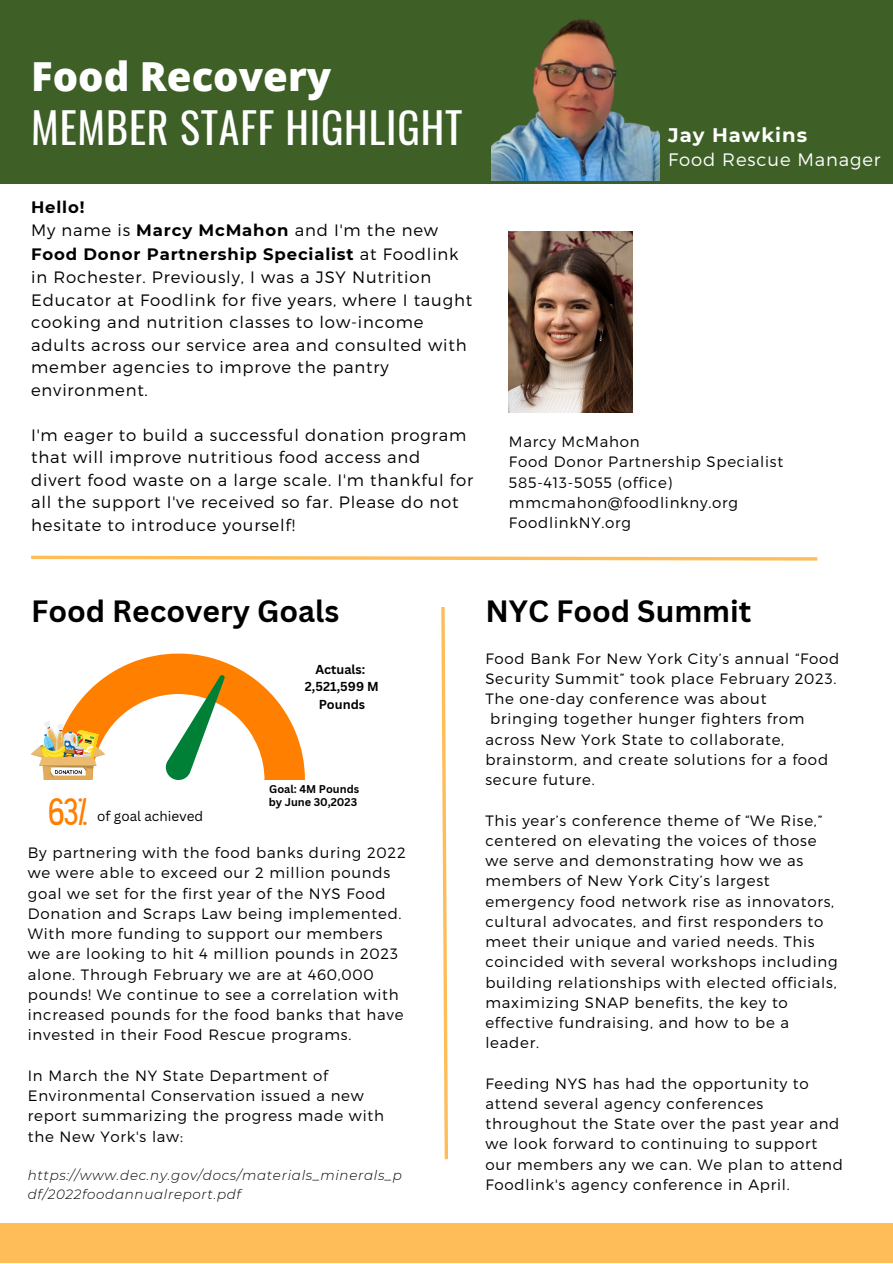
<style>
.page{position:relative;width:893px;height:1264px;background:#fff}
.page>*{position:absolute;margin:0;border:0;box-sizing:border-box;transform-origin:0 0}
.t1{font:42px "Oswald";letter-spacing:.02em;color:#fff}
.t2{font:800 40.05px "Open Sans";color:#fff}
.t3{font:33.45px "Hey Gotcha";color:#ff7f00}
.t4{font:700 30px "Canva Sans";color:#000}
.t5{font:700 19.65px "Montserrat";letter-spacing:.05em;color:#fffefe}
.t6{font:300 18px "Montserrat";letter-spacing:.05em;color:#fffefe}
.t7{font:300 16.5px/23px "Montserrat";letter-spacing:.05em;color:#000}
.t8{font:300 15px/20.2px "Montserrat";letter-spacing:.05em;color:#000}
.t9{font:italic 300 13.5px/19px "Montserrat";letter-spacing:.05em;color:#000}
.t10{font:13.5px "Canva Sans";color:#000}
.t11{font:700 12.6px/17.7px "Canva Sans";color:#000;text-align:center}
.t12{font:700 10.95px/12.8px "Canva Sans";color:#000}
.s1{font-weight:700}
</style>
<div class="page">
<div style="left:0;top:0;width:892px;height:183px;background:#3e6027"></div>
<div style="left:0;top:1223px;width:892px;height:39px;background:#ffbd59"></div>
<img style="left:492px;top:19px;width:167px;height:161px">
<img style="left:509px;top:231px;width:123px;height:181px">
<svg style="left:52px;top:653px;width:253px;height:127px"></svg>
<img style="left:31px;top:721px;width:73px;height:58px">
<svg style="left:31px;top:555px;width:787px;height:6px"></svg>
<svg style="left:441px;top:607px;width:7px;height:553px"></svg>
<h2 class="t2" style="left:31px;top:49px;width:301px">Food Recovery</h2>
<h1 class="t1" style="left:31px;top:95px;width:433px">MEMBER STAFF HIGHLIGHT</h1>
<h3 class="t5" style="left:668px;top:123px;width:140px">Jay Hawkins</h3>
<p class="t6" style="left:668px;top:148px;width:214px">Food Rescue Manager</p>
<p class="t7" style="left:31px;top:194px;width:442px"><span class="s1">Hello!<br></span>My name is <span class="s1">Marcy McMahon</span> and I'm the new <span class="s1">Food Donor Partnership Specialist</span> at Foodlink in Rochester. Previously, I was a JSY Nutrition Educator at Foodlink for five years, where I taught cooking and nutrition classes to low-income adults across our service area and consulted with member agencies to improve the pantry environment.</p>
<p class="t7" style="left:31px;top:423px;width:443px;line-height:22.5px">I'm eager to build a successful donation program that will improve nutritious food access and divert food waste on a large scale. I'm thankful for all the support I've received so far. Please do not hesitate to introduce yourself!</p>
<p class="t8" style="left:509px;top:431px;width:276px">Marcy McMahon<br>Food Donor Partnership Specialist<br>585-413-5055 (office) mmcmahon@foodlinkny.org<br>FoodlinkNY.org</p>
<h3 class="t4" style="left:31px;top:589px;width:310px">Food Recovery Goals</h3>
<h3 class="t4" style="left:485px;top:589px;width:267px">NYC Food Summit</h3>
<p class="t8" style="left:485px;top:647px;width:355px">Food Bank For New York City’s annual “Food</p>
<p class="t8" style="left:485px;top:667px;width:352px">Security Summit” took place February 2023.</p>
<p class="t8" style="left:485px;top:688px;width:282px">The one-day conference was about</p>
<p class="t8" style="left:490px;top:708px;width:316px">bringing together hunger fighters from</p>
<p class="t8" style="left:485px;top:728px;width:300px">across New York State to collaborate,</p>
<p class="t8" style="left:485px;top:748px;width:344px">brainstorm, and create solutions for a food</p>
<p class="t8" style="left:485px;top:768px;width:111px">secure future.</p>
<p class="t8" style="left:485px;top:809px;width:354px">This year’s conference theme of “We Rise,” centered on elevating the voices of those we serve and demonstrating how we as members of New York City’s largest emergency food network rise as innovators, cultural advocates, and first responders to meet their unique and varied needs. This coincided with several workshops including building relationships with elected officials, maximizing SNAP benefits, the key to effective fundraising, and how to be a leader.</p>
<p class="t8" style="left:485px;top:1072px;width:359px">Feeding NYS has had the opportunity to attend several agency conferences throughout the State over the past year and we look forward to continuing to support our members any we can. We plan to attend Foodlink's agency conference in April.</p>
<p class="t11" style="left:305px;top:659px;width:75px">Actuals:<br>2,521,599 M<br>Pounds</p>
<p class="t12" style="left:269px;top:782px;width:92px">Goal: 4M Pounds by June 30,2023</p>
<h3 class="t3" style="left:49px;top:798px;width:40px">63%</h3>
<p class="t8" style="left:28px;top:842px;width:379px">By partnering with the food banks during 2022 we were able to exceed our 2 million pounds goal we set for the first year of the NYS Food Donation and Scraps Law being implemented.<br>With more funding to support our members we are looking to hit 4 million pounds in 2023 alone. Through February we are at 460,000 pounds! We continue to see a correlation with increased pounds for the food banks that have invested in their Food Rescue programs.</p>
<p class="t8" style="left:28px;top:1064px;width:357px">In March the NY State Department of Environmental Conservation issued a new report summarizing the progress made with the New York's law:</p>
<p class="t9" style="left:28px;top:1165px;width:375px">https://www.dec.ny.gov/docs/materials_minerals_p df/2022foodannualreport.pdf</p>
<p class="t10" style="left:97px;top:806px;width:108px">of goal achieved</p>
</div>
